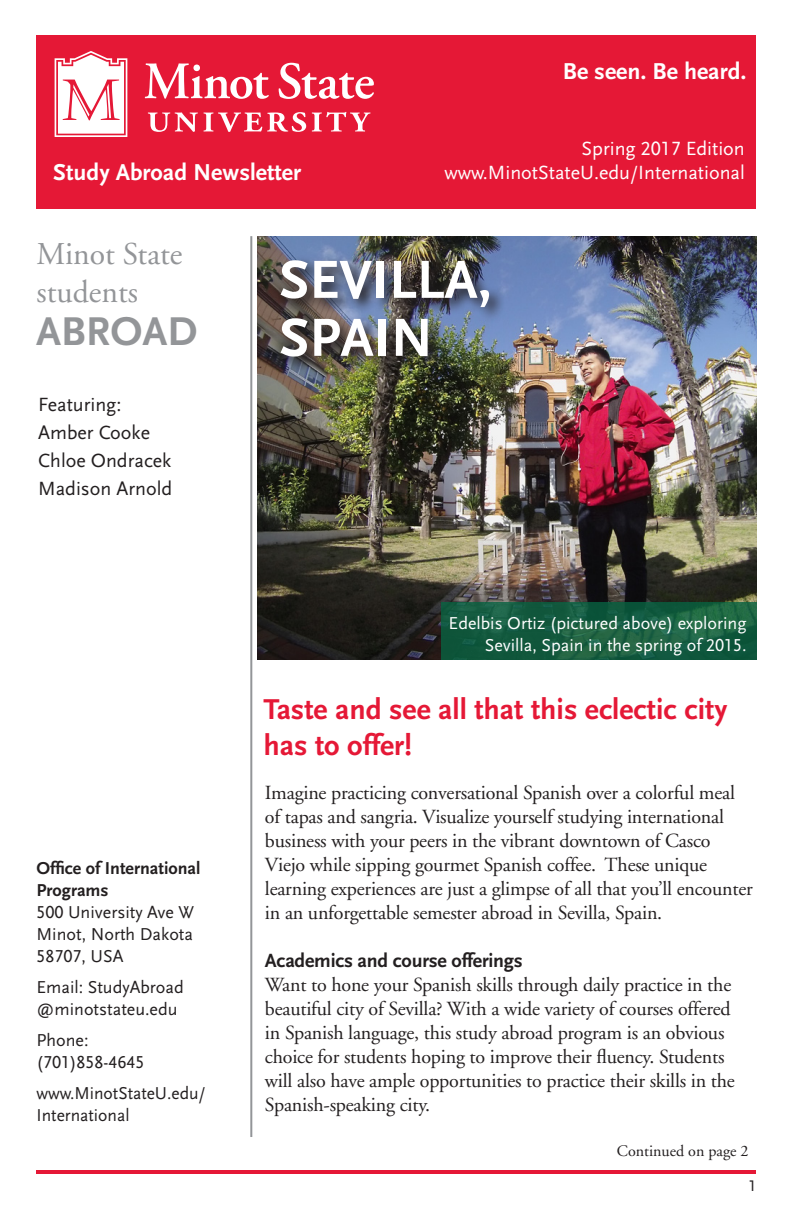
<style>
.page{position:relative;width:792px;height:1224px;background:#fff}
.page>*{position:absolute;margin:0;border:0;box-sizing:border-box;transform-origin:0 0}
.t1{font:700 56px/58px "Scala Sans LF";color:#fff}
.t2{font:700 42px "Scala Sans LF";color:#939598}
.t3{font:31.8px/38px "Adobe Garamond";color:#939598}
.t4{font:700 30px/36px "Scala Sans LF";color:#e51836}
.t5{font:700 24px "Scala Sans LF";color:#fff}
.t6{font:20px/24px "Adobe Garamond";letter-spacing:-.01em;color:#231f20}
.t7{font:20px "Scala Sans LF";color:#fff}
.t8{font:20px "Scala Sans LF";color:#231f20}
.t9{font:700 20px "Scala Sans LF";letter-spacing:-.01em;color:#231f20}
.t10{font:18px/22px "Scala Sans LF";color:#231f20}
.t11{font:18px "Scala Sans LF";color:#fff}
.t12{font:16px "Adobe Garamond";color:#231f20}
.t13{font:16px "Scala Sans LF";color:#231f20}
.s1{font-weight:700}
</style>
<div class="page">
<img style="left:258px;top:236px;width:498px;height:424px">
<div style="left:36px;top:35px;width:720px;height:174px;background:#e51836"></div>
<hr style="left:36px;top:1170px;width:720px;height:4px;background:#e51836">
<svg style="left:145px;top:63px;width:229px;height:69px"></svg>
<svg style="left:55px;top:51px;width:72px;height:86px"></svg>
<img style="left:278px;top:256px;width:228px;height:118px">
<hr style="left:250px;top:236px;width:2px;height:901px;background:#939598">
<svg style="left:441px;top:602px;width:316px;height:58px;background:#165d40"></svg>
<p class="t5" style="left:53px;top:159px;width:249px">Study Abroad Newsletter</p>
<p class="t5" style="left:563px;top:58px;width:185px">Be seen. Be heard.</p>
<p class="t7" style="left:581px;top:137px;width:165px">Spring 2017 Edition</p>
<p class="t7" style="left:444px;top:161px;width:302px">www.MinotStateU.edu/International</p>
<p class="t3" style="left:37px;top:236px;width:147px">Minot State students</p>
<p class="t2" style="left:36px;top:309px;width:163px">ABROAD</p>
<p class="t8" style="left:38px;top:394px;width:85px">Featuring:</p>
<p class="t8" style="left:38px;top:422px;width:113px">Amber Cooke</p>
<p class="t8" style="left:38px;top:450px;width:135px">Chloe Ondracek</p>
<p class="t8" style="left:38px;top:478px;width:136px">Madison Arnold</p>
<p class="t10" style="left:37px;top:858px;width:165px"><span class="s1">Office of International<br>Programs<br></span>500 University Ave W<br>Minot, North Dakota<br>58707, USA</p>
<p class="t10" style="left:37px;top:977px;width:149px">Email: StudyAbroad @minotstateu.edu</p>
<p class="t10" style="left:37px;top:1030px;width:110px">Phone: (701)858-4645</p>
<p class="t10" style="left:37px;top:1083px;width:171px">www.MinotStateU.edu/<br>International</p>
<p class="t1" style="left:279px;top:252px;width:214px">SEVILLA,<br>SPAIN</p>
<p class="t11" style="left:449px;top:614px;width:299px">Edelbis Ortiz (pictured above) exploring</p>
<p class="t11" style="left:485px;top:635px;width:263px">Sevilla, Spain in the spring of 2015.</p>
<p class="t4" style="left:264px;top:692px;width:465px">Taste and see all that this eclectic city has to offer!</p>
<p class="t6" style="left:265px;top:782px;width:489px">Imagine practicing conversational Spanish over a colorful meal of tapas and sangria. Visualize yourself studying international business with your peers in the vibrant downtown of Casco Viejo while sipping gourmet Spanish coffee. These unique learning experiences are just a glimpse of all that you’ll encounter in an unforgettable semester abroad in Sevilla, Spain.</p>
<p class="t9" style="left:265px;top:950px;width:259px">Academics and course offerings</p>
<p class="t6" style="left:265px;top:974px;width:471px">Want to hone your Spanish skills through daily practice in the beautiful city of Sevilla? With a wide variety of courses offered in Spanish language, this study abroad program is an obvious choice for students hoping to improve their fluency. Students will also have ample opportunities to practice their skills in the Spanish-speaking city.</p>
<p class="t12" style="left:617px;top:1142px;width:133px">Continued on page 2</p>
<p class="t13" style="left:749px;top:1177px;width:9px">1</p>
</div>
